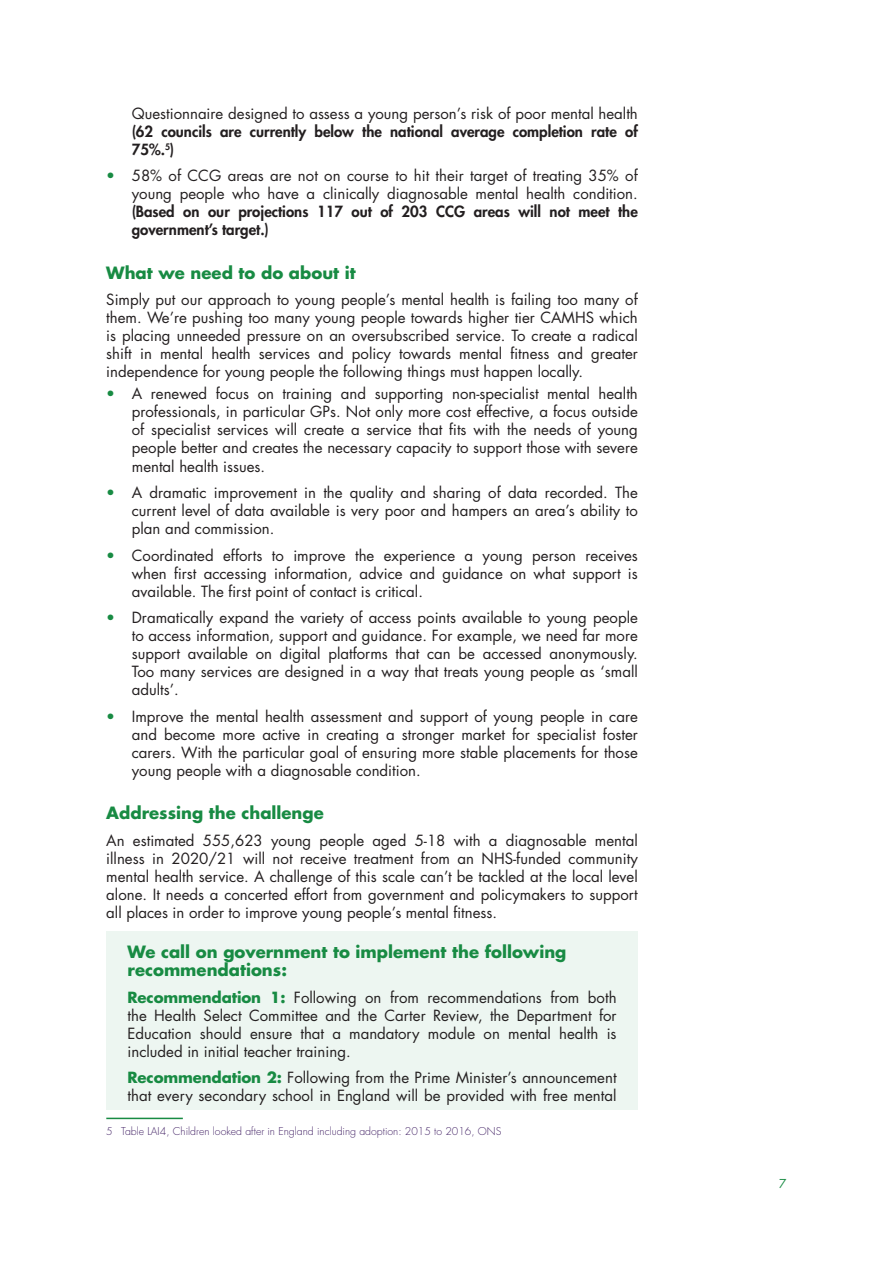
<style>
.page{position:relative;width:893px;height:1263px;background:#fff}
.page>*{position:absolute;margin:0;border:0;box-sizing:border-box;transform-origin:0 0}
.t1{font:700 16.5px/18px "Futura Std";color:#188b43}
.t2{font:15px/18px "Futura Std";color:#231f20;text-align:justify}
.t3{font:800 15px/18px "Futura Std";color:#231f20}
.t4{font:12px "Futura Std";color:#188b43}
.t5{font:300 10.5px "Futura Std";color:#462668}
.s1{color:#188b43}
.s2{font-weight:700;color:#188b43}
</style>
<div class="page">
<div style="left:106px;top:931px;width:532px;height:179px;background:#edf6f1"></div>
<hr style="left:106px;top:1118px;width:77px;height:1px;background:#188b43">
<p class="t2" style="left:132px;top:104px;width:507px">Questionnaire designed to assess a young person’s risk of poor mental health</p>
<p class="t3" style="left:132px;top:122px;width:508px">(62 councils are currently below the national average completion rate of<br>75%.<sup>5</sup>)</p>
<p class="t2" style="left:106px;top:167px;width:533px;text-align:right"><span class="s1">•</span> 58% of CCG areas are not on course to hit their target of treating 35% of young people who have a clinically diagnosable mental health condition.</p>
<p class="t3" style="left:132px;top:203px;width:508px">(Based on our projections 117 out of 203 CCG areas will not meet the government’s target.)</p>
<p class="t1" style="left:106px;top:263px;width:251px">What we need to do about it</p>
<p class="t2" style="left:106px;top:291px;width:533px">Simply put our approach to young people’s mental health is failing too many of them. We’re pushing too many young people towards higher tier CAMHS which is placing unneeded pressure on an oversubscribed service. To create a radical shift in mental health services and policy towards mental fitness and greater independence for young people the following things must happen locally.</p>
<p class="t2" style="left:132px;top:385px;width:508px;text-indent:-26px"><span class="s1">•</span> A renewed focus on training and supporting non-specialist mental health professionals, in particular GPs. Not only more cost effective, a focus outside of specialist services will create a service that fits with the needs of young people better and creates the necessary capacity to support those with severe mental health issues.</p>
<p class="t2" style="left:132px;top:484px;width:508px;text-indent:-26px"><span class="s1">•</span> A dramatic improvement in the quality and sharing of data recorded. The current level of data available is very poor and hampers an area’s ability to plan and commission.</p>
<p class="t2" style="left:132px;top:546px;width:508px;text-indent:-26px"><span class="s1">•</span> Coordinated efforts to improve the experience a young person receives when first accessing information, advice and guidance on what support is available. The first point of contact is critical.</p>
<p class="t2" style="left:132px;top:609px;width:508px;text-indent:-26px"><span class="s1">•</span> Dramatically expand the variety of access points available to young people to access information, support and guidance. For example, we need far more support available on digital platforms that can be accessed anonymously.<br>Too many services are designed in a way that treats young people as ‘small adults’.</p>
<p class="t2" style="left:132px;top:707px;width:508px;text-indent:-26px"><span class="s1">•</span> Improve the mental health assessment and support of young people in care and become more active in creating a stronger market for specialist foster carers. With the particular goal of ensuring more stable placements for those young people with a diagnosable condition.</p>
<p class="t1" style="left:106px;top:804px;width:219px">Addressing the challenge</p>
<p class="t2" style="left:106px;top:831px;width:533px">An estimated 555,623 young people aged 5-18 with a diagnosable mental illness in 2020/21 will not receive treatment from an NHS-funded community mental health service. A challenge of this scale can’t be tackled at the local level alone. It needs a concerted effort from government and policymakers to support all places in order to improve young people’s mental fitness.</p>
<p class="t1" style="left:128px;top:942px;width:440px">We call on government to implement the following recommendations:</p>
<p class="t2" style="left:128px;top:988px;width:491px"><span class="s2">Recommendation 1:</span> Following on from recommendations from both the Health Select Committee and the Carter Review, the Department for Education should ensure that a mandatory module on mental health is included in initial teacher training.</p>
<p class="t2" style="left:128px;top:1069px;width:490px"><span class="s2">Recommendation 2:</span> Following from the Prime Minister’s announcement that every secondary school in England will be provided with free mental</p>
<p class="t5" style="left:106px;top:1125px;width:397px">5 Table LAI4, Children looked after in England including adoption: 2015 to 2016, ONS</p>
<p class="t4" style="left:779px;top:1176px;width:9px">7</p>
</div>
